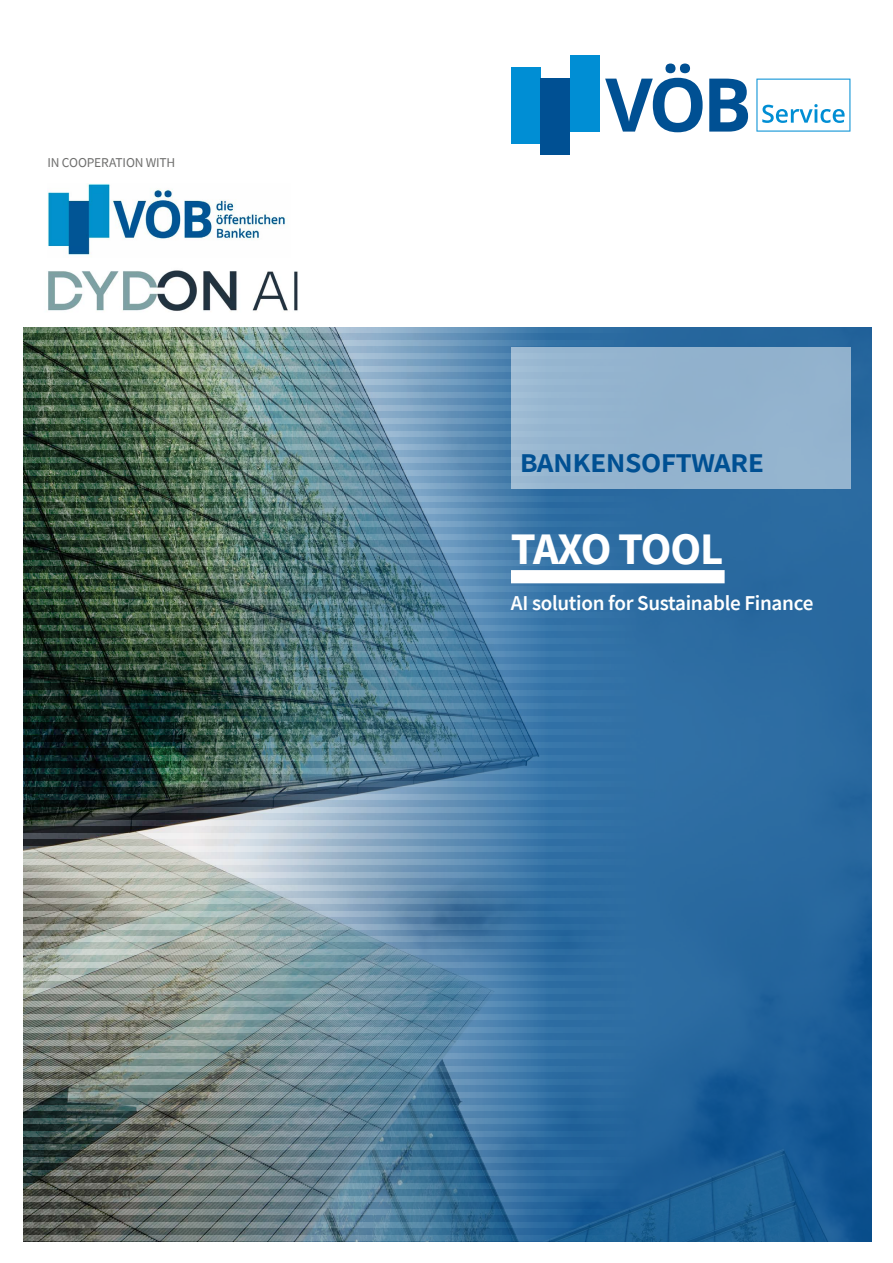
<style>
.page{position:relative;width:893px;height:1263px;background:#fff}
.page>*{position:absolute;margin:0;border:0;box-sizing:border-box;transform-origin:0 0}
.t1{font:700 45px "Source Sans Pro";letter-spacing:-.04em;color:#fff}
.t2{font:600 34.5px "Source Sans Pro";letter-spacing:-.03em;color:#005093}
.t3{font:600 21.15px "Source Sans Pro";letter-spacing:-.015em;color:#fff}
.t4{font:13.5px "Source Sans Pro";letter-spacing:-.015em;color:#6f6f6e}
</style>
<div class="page">
<img style="left:23px;top:327px;width:849px;height:915px">
<svg style="left:23px;top:327px;width:620px;height:6px;background:#7196a0"></svg>
<svg style="left:23px;top:340px;width:620px;height:5px;background:#7196a0"></svg>
<svg style="left:23px;top:353px;width:488px;height:5px;background:#7f9d9d"></svg>
<svg style="left:23px;top:366px;width:488px;height:5px;background:#7b9a99"></svg>
<svg style="left:23px;top:379px;width:488px;height:5px;background:#7a999a"></svg>
<svg style="left:23px;top:392px;width:488px;height:5px;background:#789898"></svg>
<svg style="left:23px;top:405px;width:488px;height:5px;background:#769697"></svg>
<svg style="left:23px;top:418px;width:488px;height:5px;background:#739394"></svg>
<svg style="left:23px;top:431px;width:488px;height:5px;background:#6e8f8f"></svg>
<svg style="left:23px;top:444px;width:488px;height:5px;background:#6b8c8c"></svg>
<svg style="left:23px;top:457px;width:488px;height:5px;background:#688"></svg>
<svg style="left:23px;top:470px;width:488px;height:5px;background:#658787"></svg>
<svg style="left:23px;top:483px;width:488px;height:5px;background:#638584"></svg>
<svg style="left:23px;top:496px;width:620px;height:5px;background:#58808a"></svg>
<svg style="left:23px;top:509px;width:620px;height:5px;background:#567e89"></svg>
<svg style="left:23px;top:522px;width:620px;height:5px;background:#557e87"></svg>
<svg style="left:23px;top:535px;width:620px;height:5px;background:#547c86"></svg>
<svg style="left:23px;top:548px;width:620px;height:5px;background:#517a84"></svg>
<img style="left:23px;top:561px;width:620px;height:5px">
<img style="left:23px;top:574px;width:488px;height:5px">
<img style="left:23px;top:587px;width:620px;height:5px">
<img style="left:23px;top:600px;width:620px;height:5px">
<img style="left:23px;top:612px;width:620px;height:6px">
<svg style="left:23px;top:625px;width:620px;height:6px;background:#4e7780"></svg>
<svg style="left:23px;top:638px;width:620px;height:6px;background:#4d767f"></svg>
<svg style="left:23px;top:651px;width:620px;height:6px;background:#4a747e"></svg>
<svg style="left:23px;top:664px;width:620px;height:6px;background:#48727e"></svg>
<svg style="left:23px;top:677px;width:620px;height:6px;background:#426b79"></svg>
<svg style="left:23px;top:690px;width:620px;height:6px;background:#3e6977"></svg>
<svg style="left:23px;top:703px;width:620px;height:6px;background:#386573"></svg>
<svg style="left:23px;top:716px;width:620px;height:6px;background:#376371"></svg>
<svg style="left:23px;top:729px;width:620px;height:6px;background:#376371"></svg>
<svg style="left:23px;top:742px;width:620px;height:5px;background:#3e6978"></svg>
<svg style="left:23px;top:755px;width:620px;height:5px;background:#426e7d"></svg>
<svg style="left:23px;top:768px;width:620px;height:5px;background:#436e7e"></svg>
<svg style="left:23px;top:781px;width:620px;height:5px;background:#456c7e"></svg>
<svg style="left:23px;top:794px;width:620px;height:5px;background:#4a6c81"></svg>
<svg style="left:23px;top:807px;width:620px;height:5px;background:#5c798d"></svg>
<svg style="left:23px;top:820px;width:620px;height:5px;background:#738ea3"></svg>
<svg style="left:23px;top:833px;width:620px;height:5px;background:#89a3b8"></svg>
<svg style="left:23px;top:846px;width:620px;height:5px;background:#98b2c5"></svg>
<svg style="left:23px;top:859px;width:620px;height:5px;background:#97b1c4"></svg>
<svg style="left:23px;top:872px;width:620px;height:5px;background:#93aec0"></svg>
<svg style="left:23px;top:885px;width:620px;height:5px;background:#8ca8ba"></svg>
<svg style="left:23px;top:898px;width:620px;height:5px;background:#84a1b4"></svg>
<svg style="left:23px;top:911px;width:620px;height:5px;background:#7e9caf"></svg>
<svg style="left:23px;top:924px;width:620px;height:5px;background:#7c9bad"></svg>
<svg style="left:23px;top:937px;width:620px;height:5px;background:#7f9eb0"></svg>
<svg style="left:23px;top:950px;width:620px;height:5px;background:#82a0b2"></svg>
<svg style="left:23px;top:963px;width:620px;height:5px;background:#809fb0"></svg>
<svg style="left:23px;top:976px;width:620px;height:5px;background:#7c9cac"></svg>
<svg style="left:23px;top:989px;width:620px;height:5px;background:#7898a8"></svg>
<svg style="left:23px;top:1002px;width:620px;height:5px;background:#7695a5"></svg>
<svg style="left:23px;top:1015px;width:620px;height:5px;background:#7696a6"></svg>
<svg style="left:23px;top:1027px;width:620px;height:6px;background:#7594a5"></svg>
<svg style="left:23px;top:1040px;width:620px;height:6px;background:#7493a3"></svg>
<svg style="left:23px;top:1053px;width:620px;height:6px;background:#7191a2"></svg>
<svg style="left:23px;top:1066px;width:620px;height:6px;background:#6e8ea0"></svg>
<svg style="left:23px;top:1079px;width:620px;height:6px;background:#6b8b9d"></svg>
<svg style="left:23px;top:1092px;width:620px;height:6px;background:#678899"></svg>
<svg style="left:23px;top:1105px;width:620px;height:6px;background:#5b7e90"></svg>
<svg style="left:23px;top:1118px;width:620px;height:6px;background:#5a7c90"></svg>
<svg style="left:23px;top:1131px;width:620px;height:6px;background:#597c8f"></svg>
<svg style="left:23px;top:1144px;width:620px;height:6px;background:#587a8e"></svg>
<svg style="left:23px;top:1157px;width:620px;height:5px;background:#5a7b8f"></svg>
<svg style="left:23px;top:1170px;width:620px;height:5px;background:#5b7c90"></svg>
<svg style="left:23px;top:1183px;width:620px;height:5px;background:#5b7c8f"></svg>
<svg style="left:23px;top:1196px;width:620px;height:5px;background:#5c7d91"></svg>
<svg style="left:23px;top:1209px;width:620px;height:5px;background:#5a7b90"></svg>
<svg style="left:23px;top:1222px;width:620px;height:5px;background:#597b8f"></svg>
<svg style="left:23px;top:1235px;width:620px;height:5px;background:#577a8e"></svg>
<div style="left:511px;top:570px;width:214px;height:13px;background:#fff"></div>
<div style="left:511px;top:347px;width:339px;height:142px;background:#93b3ce"></div>
<div style="left:511px;top:67px;width:29px;height:76px;background:#008ed4"></div>
<div style="left:540px;top:79px;width:30px;height:76px;background:#005093"></div>
<div style="left:570px;top:55px;width:29px;height:77px;background:#008ed4"></div>
<svg style="left:709px;top:79px;width:39px;height:53px"></svg>
<svg style="left:605px;top:64px;width:98px;height:68px"></svg>
<svg style="left:756px;top:79px;width:94px;height:53px"></svg>
<img style="left:48px;top:184px;width:237px;height:71px">
<img style="left:48px;top:270px;width:250px;height:41px">
<p class="t4" style="left:48px;top:154px;width:129px">IN COOPERATION WITH</p>
<h2 class="t2" style="left:519px;top:438px;width:246px">bankensoftware</h2>
<h1 class="t1" style="left:511px;top:518px;width:214px">TAXO TOOL</h1>
<p class="t3" style="left:511px;top:589px;width:304px">AI solution for Sustainable Finance</p>
</div>
